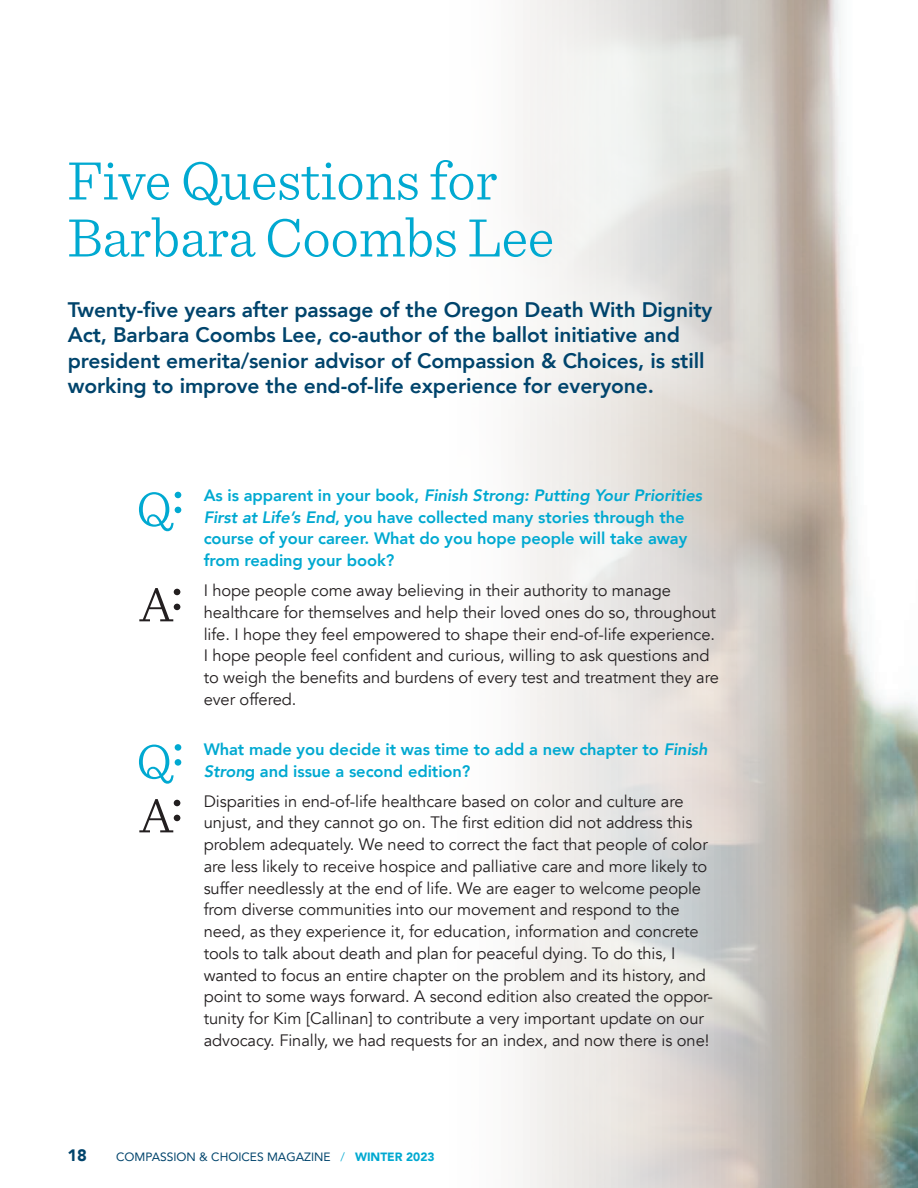
<style>
.page{position:relative;width:918px;height:1188px;background:#fff}
.page>*{position:absolute;margin:0;border:0;box-sizing:border-box;transform-origin:0 0}
.t1{font:300 57px/57px "Sentinel";letter-spacing:-.005em;color:#00a9d1}
.t2{font:300 51px "Sentinel";color:#00a9d1}
.t3{font:300 51px "Sentinel";color:#231f20}
.t4{font:800 21px/25.2px "Avenir";letter-spacing:-.005em;color:#00446c}
.t5{font:16.5px/21.8px "Avenir";letter-spacing:-.005em;color:#231f20}
.t6{font:800 16.5px/21.8px "Avenir";letter-spacing:-.005em;color:#00a9d1}
.t7{font:900 16.5px "Avenir";color:#00446c}
.t8{font:12px "Avenir";color:#00446c}
.s1{font-style:italic}
.s2{font-weight:300;color:#00a9d1}
.s3{font-weight:900;color:#00a9d1}
</style>
<div class="page">
<img style="left:515px;top:0;width:403px;height:1188px">
<h1 class="t1" style="left:67px;top:148px;width:489px">Five Questions for<br>Barbara Coombs Lee</h1>
<p class="t4" style="left:68px;top:297px;width:646px">Twenty-five years after passage of the Oregon Death With Dignity Act, Barbara Coombs Lee, co-author of the ballot initiative and president emerita/senior advisor of Compassion &amp; Choices, is still working to improve the end-of-life experience for everyone.</p>
<h2 class="t2" style="left:136px;top:471px;width:49px">Q<sup>:</sup></h2>
<h2 class="t3" style="left:139px;top:566px;width:46px">A<sup>:</sup></h2>
<h2 class="t2" style="left:136px;top:723px;width:49px">Q<sup>:</sup></h2>
<h2 class="t3" style="left:139px;top:777px;width:46px">A<sup>:</sup></h2>
<p class="t6" style="left:204px;top:484px;width:500px">As is apparent in your book, <span class="s1">Finish Strong: Putting Your Priorities First at Life’s End</span>, you have collected many stories through the course of your career. What do you hope people will take away from reading your book?</p>
<p class="t5" style="left:204px;top:580px;width:517px">I hope people come away believing in their authority to manage healthcare for themselves and help their loved ones do so, throughout life. I hope they feel empowered to shape their end-of-life experience.<br>I hope people feel confident and curious, willing to ask questions and to weigh the benefits and burdens of every test and treatment they are ever offered.</p>
<p class="t6" style="left:204px;top:738px;width:505px">What made you decide it was time to add a new chapter to <span class="s1">Finish<br>Stron</span>g and issue a second edition?</p>
<p class="t5" style="left:204px;top:790px;width:511px">Disparities in end-of-life healthcare based on color and culture are unjust, and they cannot go on. The first edition did not address this problem adequately. We need to correct the fact that people of color are less likely to receive hospice and palliative care and more likely to suffer needlessly at the end of life. We are eager to welcome people from diverse communities into our movement and respond to the need, as they experience it, for education, information and concrete tools to talk about death and plan for peaceful dying. To do this, I wanted to focus an entire chapter on the problem and its history, and point to some ways forward. A second edition also created the oppor&shy;tunity for Kim [Callinan] to contribute a very important update on our advocacy. Finally, we had requests for an index, and now there is one!</p>
<p class="t7" style="left:68px;top:1141px;width:21px">18</p>
<p class="t8" style="left:116px;top:1147px;width:320px">COMPASSION &amp; CHOICES MAGAZINE <span class="s2">/</span> <span class="s3">WINTER 2023</span></p>
</div>
